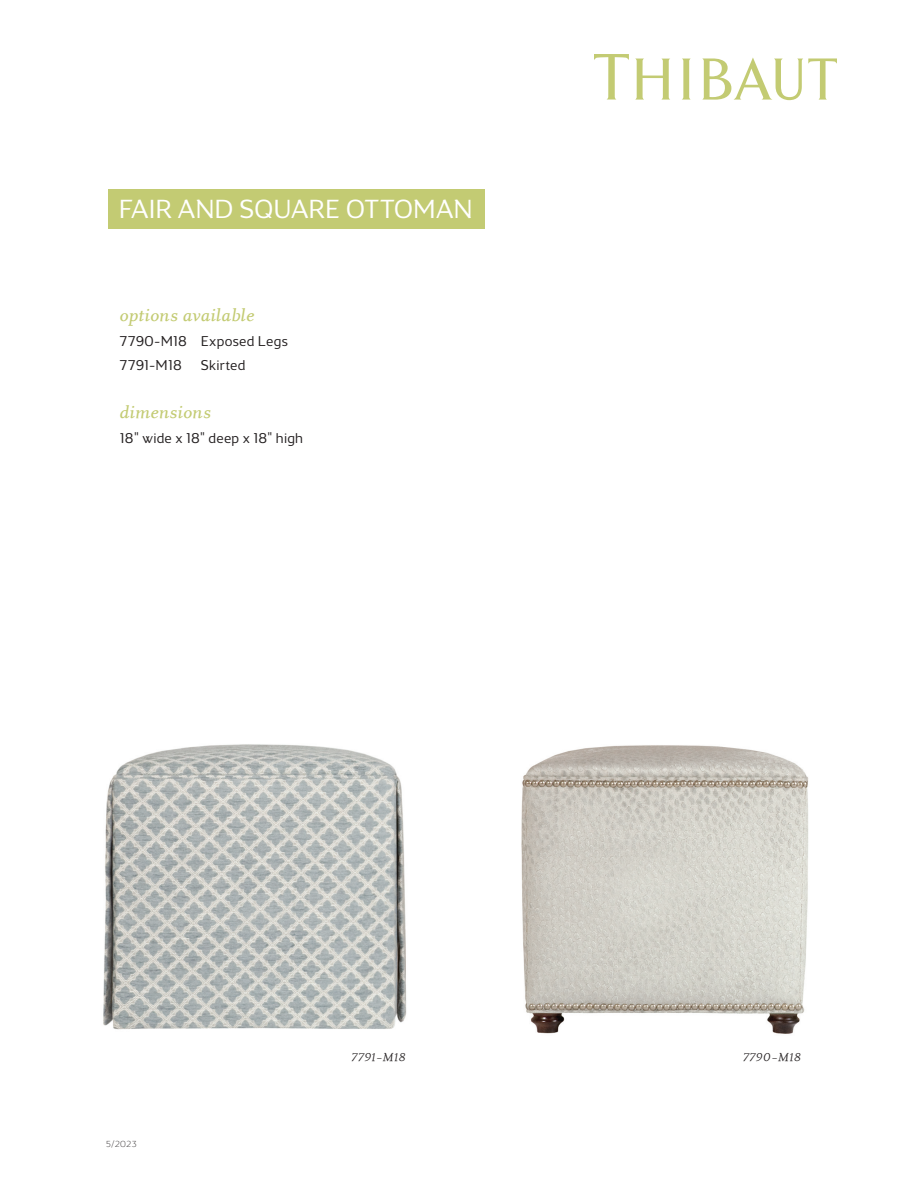
<style>
.page{position:relative;width:918px;height:1188px;background:#fff}
.page>*{position:absolute;margin:0;border:0;box-sizing:border-box;transform-origin:0 0}
.Title_FRONT{font:300 27px "Maya Samuels";color:#fff}
.Italic_FRONT{font:18px "Eplica Medium Italic TT";letter-spacing:.005em;color:#c3cb73}
.Specs_FRONT_product{font:300 14.7px/24px "Maya Samuels";letter-spacing:.015em;color:#231f20}
.Caption_BACK_product{font:12px "Eplica Book Italic TT";letter-spacing:.04em;color:#231f20}
.Product_ID{font:200 9px "Maya Samuels";color:#231f20}
</style>
<div class="page">
<svg style="left:594px;top:54px;width:35px;height:46px"></svg>
<svg style="left:635px;top:59px;width:35px;height:41px"></svg>
<svg style="left:682px;top:59px;width:9px;height:41px"></svg>
<svg style="left:702px;top:57px;width:135px;height:43px"></svg>
<div style="left:108px;top:189px;width:377px;height:40px;background:#c3cb73"></div>
<img style="left:103px;top:744px;width:304px;height:286px">
<img style="left:521px;top:745px;width:288px;height:289px">
<p class="Title_FRONT" style="left:119px;top:194px;width:355px">FAIR AND SQUARE OTTOMAN</p>
<p class="Italic_FRONT" style="left:120px;top:305px;width:136px">options available</p>
<p class="Specs_FRONT_product" style="left:120px;top:329px;width:169px">7790–M18 Exposed Legs<br>7791–M18</p>
<p class="Specs_FRONT_product" style="left:201px;top:353px;width:46px">Skirted</p>
<p class="Italic_FRONT" style="left:120px;top:402px;width:93px">dimensions</p>
<p class="Specs_FRONT_product" style="left:120px;top:426px;width:185px">18" wide x 18" deep x 18" high</p>
<p class="Product_ID" style="left:106px;top:1139px;width:32px">5/2023</p>
<p class="Caption_BACK_product" style="left:351px;top:1050px;width:56px">7791–M18</p>
<p class="Caption_BACK_product" style="left:743px;top:1050px;width:59px">7790–M18</p>
</div>
